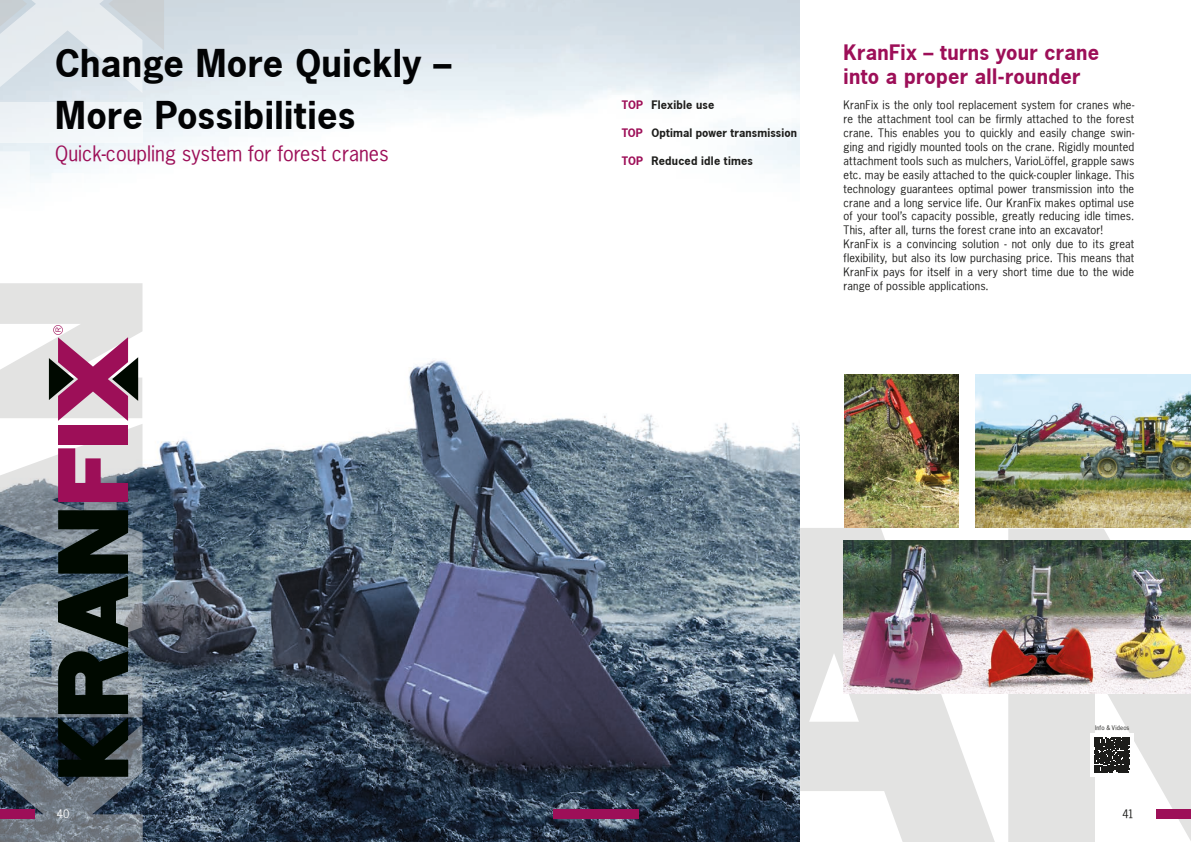
<style>
.page{position:relative;width:1191px;height:842px;background:#fff}
.page>*{position:absolute;margin:0;border:0;box-sizing:border-box;transform-origin:0 0}
.t1{font:700 36px/51.7px "News Gothic";letter-spacing:.01em;color:#020304}
.t2{font:700 20px/24px "News Gothic";letter-spacing:.015em;color:#9d0f58}
.t3{font:20px "News Gothic";color:#9d0f58}
.t4{font:11px/13.9px "News Gothic";letter-spacing:.015em;color:#1d1d1b}
.t5{font:700 11px "News Gothic";letter-spacing:.015em;color:#1d1d1b}
.t6{font:11px "News Gothic";color:#fff}
.t7{font:6px "News Gothic";letter-spacing:.03em;color:#1d1d1b}
.s1{color:#fff}
</style>
<div class="page">
<img style="left:0;top:0;width:799px;height:842px">
<svg style="left:0;top:151px;width:142px;height:115px"></svg>
<div style="left:0;top:102px;width:143px;height:40px;background:#f1f6f8"></div>
<svg style="left:0;top:0;width:164px;height:93px;background:#dbe3e8"></svg>
<svg style="left:0;top:283px;width:143px;height:559px;background:#817c86"></svg>
<svg style="left:1008px;top:529px;width:183px;height:313px;fill:#e3e3e2"></svg>
<svg style="left:800px;top:528px;width:196px;height:314px;fill:#e3e3e2"></svg>
<img style="left:843px;top:540px;width:348px;height:153px">
<img style="left:844px;top:374px;width:114px;height:153px">
<img style="left:975px;top:374px;width:216px;height:153px">
<div style="left:1090px;top:733px;width:44px;height:44px;background:#fff"></div>
<svg style="left:1094px;top:737px;width:36px;height:35px"></svg>
<div style="left:0;top:809px;width:35px;height:10px;background:#9d0f58"></div>
<div style="left:553px;top:809px;width:85px;height:10px;background:#9d0f58"></div>
<div style="left:1157px;top:809px;width:34px;height:10px;background:#9d0f58"></div>
<h1 class="t1" style="left:55px;top:37px;width:398px">Change More Quickly –<br>More Possibilities</h1>
<h2 class="t3" style="left:55px;top:141px;width:335px">Quick-coupling system for forest cranes</h2>
<p class="t5" style="left:621px;top:98px;width:94px"><span class="s1">TOP</span> Flexible use</p>
<p class="t5" style="left:621px;top:126px;width:177px"><span class="s1">TOP</span> Optimal power transmission</p>
<p class="t5" style="left:621px;top:153px;width:133px"><span class="s1">TOP</span> Reduced idle times</p>
<h2 class="t2" style="left:843px;top:41px;width:257px">KranFix – turns your crane into a proper all-rounder</h2>
<p class="t4" style="left:843px;top:98px;width:292px">KranFix is the only tool replacement system for cranes whe&shy;re the attachment tool can be firmly attached to the forest crane. This enables you to quickly and easily change swin&shy;ging and rigidly mounted tools on the crane. Rigidly mounted attachment tools such as mulchers, VarioLöffel, grapple saws etc. may be easily attached to the quick-coupler linkage. This technology guarantees optimal power transmission into the crane and a long service life. Our KranFix makes optimal use of your tool’s capacity possible, greatly reducing idle times.<br>This, after all, turns the forest crane into an excavator!<br>KranFix is a convincing solution - not only due to its great flexibility, but also its low purchasing price. This means that KranFix pays for itself in a very short time due to the wide range of possible applications.</p>
<p class="t7" style="left:1095px;top:724px;width:36px">Info &amp; Videos</p>
<p class="t6" style="left:57px;top:807px;width:14px">40</p>
<p class="t4" style="left:1122px;top:807px;width:13px">41</p>
</div>
